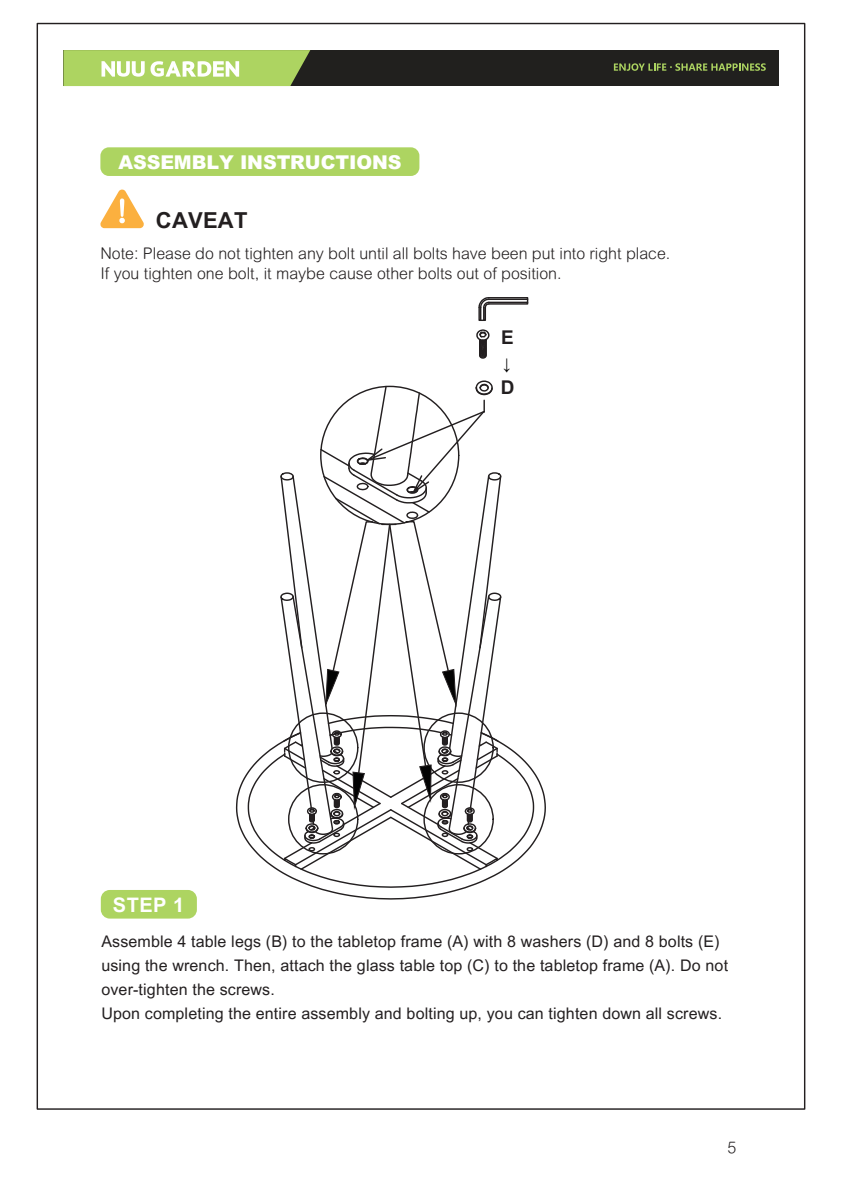
<style>
.page{position:relative;width:842px;height:1191px;background:#fff}
.page>*{position:absolute;margin:0;border:0;box-sizing:border-box;transform-origin:0 0}
.t1{font:700 22px "Arial MT Pro";letter-spacing:.01em;color:#231f20}
.t2{font:700 20px "Arial MT Pro";color:#fff}
.t3{font:900 19px "Arial MT Pro";letter-spacing:-.005em;color:#fff}
.t4{font:700 19px "Arial MT Pro";color:#231f20}
.t5{font:16px/24px "Arial MT Pro";letter-spacing:.01em;color:#231f20}
.t6{font:300 16px/20px "Arial Rounded MT Pro";color:#231f20}
.t7{font:16px "Arial";color:#030303}
</style>
<div class="page">
<svg style="left:100px;top:189px;width:44px;height:40px"></svg>
<div style="left:63px;top:50px;width:716px;height:36px;background:#21201e"></div>
<svg style="left:63px;top:50px;width:247px;height:36px;background:#b2d273"></svg>
<svg style="left:614px;top:63px;width:152px;height:8px"></svg>
<div style="left:101px;top:890px;width:96px;height:28px;background:#add461;border-radius:9px"></div>
<div style="left:100px;top:147px;width:319px;height:29px;background:#add461;border-radius:9px"></div>
<svg style="left:235px;top:773px;width:311px;height:127px"></svg>
<div style="left:478px;top:307px;width:3px;height:14px;border:1px solid #231f20"></div>
<div style="left:483px;top:307px;width:3px;height:14px;border:1px solid #231f20"></div>
<svg style="left:478px;top:297px;width:51px;height:12px"></svg>
<svg style="left:247px;top:329px;width:288px;height:559px"></svg>
<p class="t3" style="left:118px;top:150px;width:285px">ASSEMBLY INSTRUCTIONS</p>
<h1 class="t1" style="left:156px;top:207px;width:93px">CAVEAT</h1>
<p class="t6" style="left:100px;top:244px;width:571px">Note: Please do not tighten any bolt until all bolts have been put into right place.<br>If you tighten one bolt, it maybe cause other bolts out of position.</p>
<p class="t2" style="left:113px;top:893px;width:73px">STEP 1</p>
<p class="t4" style="left:501px;top:326px;width:14px">E</p>
<p class="t4" style="left:501px;top:376px;width:15px">D</p>
<p class="t7" style="left:503px;top:353px;width:10px">↓</p>
<p class="t5" style="left:101px;top:929px;width:628px">Assemble 4 table legs (B) to the tabletop frame (A) with 8 washers (D) and 8 bolts (E) using the wrench. Then, attach the glass table top (C) to the tabletop frame (A). Do not over-tighten the screws.<br>Upon completing the entire assembly and bolting up, you can tighten down all screws.</p>
<p class="t6" style="left:727px;top:1137px;width:10px">5</p>
</div>
